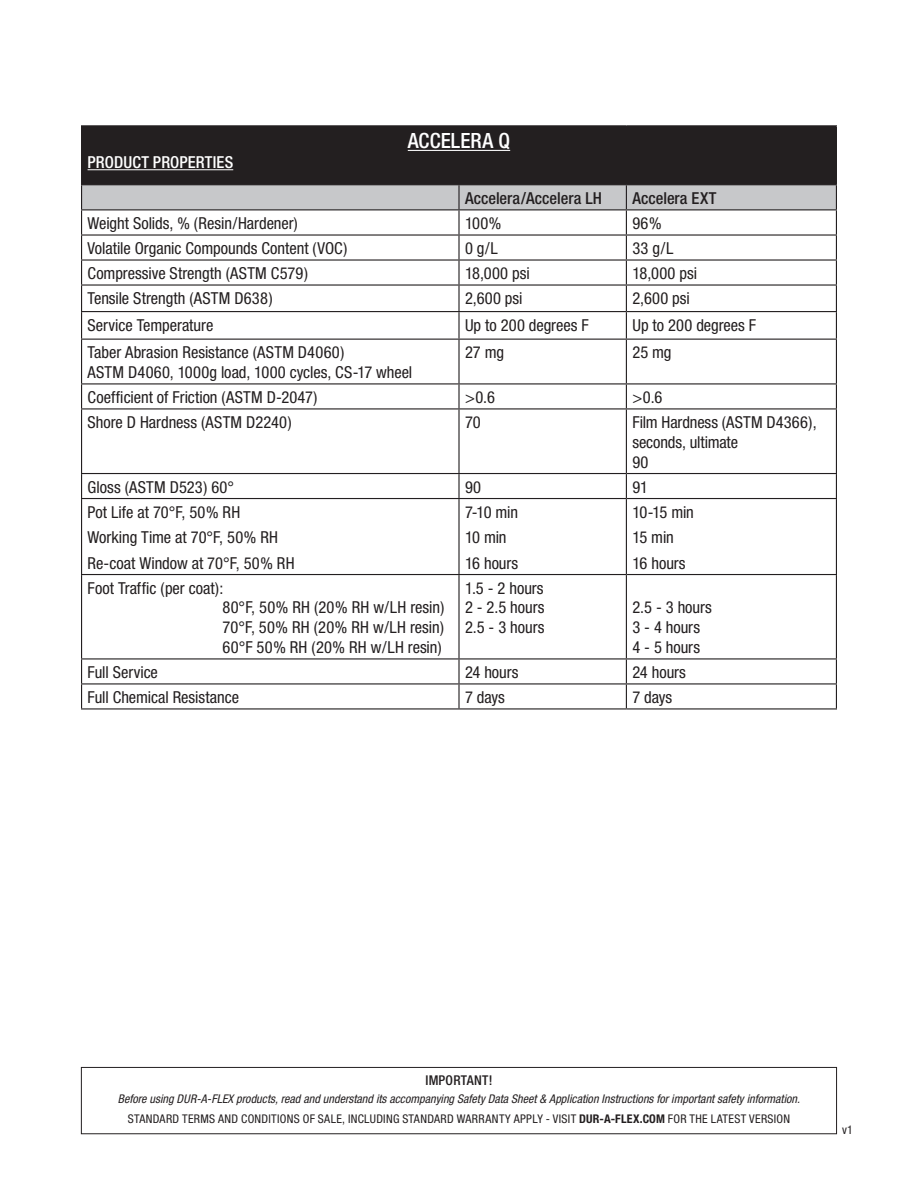
<style>
.page{position:relative;width:918px;height:1188px;background:#fff}
.page>*{position:absolute;margin:0;border:0;box-sizing:border-box;transform-origin:0 0}
.t1{font:500 condensed 21px "Helvetica Neue";letter-spacing:.005em;color:#fff}
.t2{font:condensed 16.5px/19.8px "Helvetica Neue";color:#231f20}
.t3{font:500 condensed 16.5px "Helvetica Neue";color:#231f20}
.t4{font:500 condensed 16.5px "Helvetica Neue";letter-spacing:.01em;color:#fff}
.t5{font:500 condensed 13.5px "Helvetica Neue";letter-spacing:.02em;color:#231f20}
.t6{font:italic condensed 12px "Helvetica Neue";letter-spacing:.005em;color:#231f20}
.t7{font:condensed 12px "Helvetica Neue";letter-spacing:.025em;color:#231f20}
.s1{font-weight:700}
</style>
<div class="page">
<div style="left:81px;top:1067px;width:756px;height:67px;border:1px solid #231f20"></div>
<div style="left:82px;top:126px;width:754px;height:59px;background:#231f20"></div>
<hr style="left:81px;top:125px;width:378px;height:1px;background:#231f20">
<hr style="left:81px;top:126px;width:1px;height:58px;background:#231f20">
<hr style="left:459px;top:125px;width:167px;height:1px;background:#231f20">
<hr style="left:626px;top:125px;width:211px;height:1px;background:#231f20">
<hr style="left:836px;top:126px;width:1px;height:58px;background:#231f20">
<hr style="left:81px;top:184px;width:378px;height:1px;background:#231f20">
<hr style="left:626px;top:184px;width:211px;height:1px;background:#231f20">
<svg style="left:81px;top:185px;width:756px;height:154px"></svg>
<hr style="left:81px;top:339px;width:378px;height:1px;background:#231f20">
<hr style="left:81px;top:340px;width:1px;height:43px;background:#231f20">
<hr style="left:459px;top:339px;width:167px;height:1px;background:#231f20">
<hr style="left:458px;top:340px;width:2px;height:43px;background:#231f20">
<hr style="left:626px;top:339px;width:211px;height:1px;background:#231f20">
<hr style="left:626px;top:340px;width:1px;height:43px;background:#231f20">
<hr style="left:836px;top:340px;width:1px;height:43px;background:#231f20">
<hr style="left:81px;top:383px;width:378px;height:1px;background:#231f20">
<svg style="left:81px;top:384px;width:1px;height:24px"></svg>
<hr style="left:459px;top:383px;width:167px;height:1px;background:#231f20">
<hr style="left:458px;top:384px;width:2px;height:24px;background:#231f20">
<hr style="left:626px;top:383px;width:211px;height:1px;background:#231f20">
<svg style="left:626px;top:384px;width:1px;height:24px"></svg>
<svg style="left:836px;top:384px;width:1px;height:24px"></svg>
<hr style="left:81px;top:408px;width:378px;height:1px;background:#231f20">
<hr style="left:81px;top:409px;width:1px;height:64px;background:#231f20">
<hr style="left:459px;top:408px;width:167px;height:1px;background:#231f20">
<hr style="left:458px;top:409px;width:2px;height:64px;background:#231f20">
<hr style="left:626px;top:408px;width:211px;height:1px;background:#231f20">
<hr style="left:626px;top:409px;width:1px;height:64px;background:#231f20">
<hr style="left:836px;top:409px;width:1px;height:64px;background:#231f20">
<hr style="left:81px;top:473px;width:378px;height:1px;background:#231f20">
<svg style="left:81px;top:474px;width:1px;height:24px"></svg>
<hr style="left:459px;top:473px;width:167px;height:1px;background:#231f20">
<hr style="left:458px;top:474px;width:2px;height:24px;background:#231f20">
<hr style="left:626px;top:473px;width:211px;height:1px;background:#231f20">
<svg style="left:626px;top:474px;width:1px;height:24px"></svg>
<svg style="left:836px;top:474px;width:1px;height:24px"></svg>
<hr style="left:81px;top:498px;width:378px;height:1px;background:#231f20">
<hr style="left:81px;top:499px;width:1px;height:75px;background:#231f20">
<hr style="left:459px;top:498px;width:167px;height:1px;background:#231f20">
<hr style="left:458px;top:499px;width:2px;height:75px;background:#231f20">
<hr style="left:626px;top:498px;width:211px;height:1px;background:#231f20">
<hr style="left:626px;top:499px;width:1px;height:75px;background:#231f20">
<hr style="left:836px;top:499px;width:1px;height:75px;background:#231f20">
<hr style="left:81px;top:574px;width:378px;height:1px;background:#231f20">
<hr style="left:81px;top:575px;width:1px;height:83px;background:#231f20">
<hr style="left:459px;top:574px;width:167px;height:1px;background:#231f20">
<hr style="left:458px;top:575px;width:2px;height:83px;background:#231f20">
<hr style="left:626px;top:574px;width:211px;height:1px;background:#231f20">
<hr style="left:626px;top:575px;width:1px;height:83px;background:#231f20">
<hr style="left:836px;top:575px;width:1px;height:83px;background:#231f20">
<hr style="left:81px;top:658px;width:378px;height:2px;background:#231f20">
<hr style="left:459px;top:658px;width:167px;height:2px;background:#231f20">
<hr style="left:458px;top:660px;width:2px;height:23px;background:#231f20">
<hr style="left:626px;top:658px;width:211px;height:2px;background:#231f20">
<hr style="left:81px;top:683px;width:378px;height:2px;background:#231f20">
<svg style="left:81px;top:660px;width:1px;height:48px"></svg>
<hr style="left:459px;top:683px;width:167px;height:2px;background:#231f20">
<hr style="left:458px;top:685px;width:2px;height:23px;background:#231f20">
<hr style="left:626px;top:683px;width:211px;height:2px;background:#231f20">
<svg style="left:626px;top:660px;width:1px;height:48px"></svg>
<svg style="left:836px;top:660px;width:1px;height:48px"></svg>
<hr style="left:81px;top:708px;width:378px;height:2px;background:#231f20">
<hr style="left:459px;top:708px;width:167px;height:2px;background:#231f20">
<hr style="left:626px;top:708px;width:211px;height:2px;background:#231f20">
<hr style="left:408px;top:150px;width:102px;height:1px;background:#fff">
<hr style="left:88px;top:169px;width:145px;height:1px;background:#fff">
<p class="t4" style="left:88px;top:152px;width:147px">PRODUCT PROPERTIES</p>
<p class="t1" style="left:408px;top:128px;width:104px">ACCELERA Q</p>
<p class="t3" style="left:465px;top:188px;width:139px">Accelera/Accelera LH</p>
<p class="t3" style="left:632px;top:188px;width:86px">Accelera EXT</p>
<p class="t2" style="left:88px;top:213px;width:212px">Weight Solids, % (Resin/Hardener)</p>
<p class="t2" style="left:465px;top:213px;width:38px">100%</p>
<p class="t2" style="left:632px;top:213px;width:31px">96%</p>
<p class="t2" style="left:88px;top:238px;width:262px">Volatile Organic Compounds Content (VOC)</p>
<p class="t2" style="left:465px;top:238px;width:34px">0 g/L</p>
<p class="t2" style="left:632px;top:238px;width:43px">33 g/L</p>
<p class="t2" style="left:88px;top:263px;width:222px">Compressive Strength (ASTM C579)</p>
<p class="t2" style="left:465px;top:263px;width:66px">18,000 psi</p>
<p class="t2" style="left:632px;top:263px;width:66px">18,000 psi</p>
<p class="t2" style="left:88px;top:288px;width:187px">Tensile Strength (ASTM D638)</p>
<p class="t2" style="left:465px;top:288px;width:59px">2,600 psi</p>
<p class="t2" style="left:632px;top:288px;width:59px">2,600 psi</p>
<p class="t2" style="left:88px;top:315px;width:127px">Service Temperature</p>
<p class="t2" style="left:465px;top:315px;width:125px">Up to 200 degrees F</p>
<p class="t2" style="left:632px;top:315px;width:125px">Up to 200 degrees F</p>
<p class="t2" style="left:88px;top:342px;width:258px">Taber Abrasion Resistance (ASTM D4060)</p>
<p class="t2" style="left:88px;top:362px;width:326px">ASTM D4060, 1000g load, 1000 cycles, CS-17 wheel</p>
<p class="t2" style="left:465px;top:342px;width:41px">27 mg</p>
<p class="t2" style="left:632px;top:342px;width:41px">25 mg</p>
<p class="t2" style="left:88px;top:387px;width:231px">Coefficient of Friction (ASTM D-2047)</p>
<p class="t2" style="left:465px;top:387px;width:32px">&gt;0.6</p>
<p class="t2" style="left:632px;top:387px;width:32px">&gt;0.6</p>
<p class="t2" style="left:88px;top:412px;width:206px">Shore D Hardness (ASTM D2240)</p>
<p class="t2" style="left:465px;top:412px;width:17px">70</p>
<p class="t2" style="left:632px;top:412px;width:186px">Film Hardness (ASTM D4366), seconds, ultimate</p>
<p class="t2" style="left:632px;top:452px;width:18px">90</p>
<p class="t2" style="left:88px;top:477px;width:148px">Gloss (ASTM D523) 60°</p>
<p class="t2" style="left:465px;top:477px;width:18px">90</p>
<p class="t2" style="left:632px;top:477px;width:17px">91</p>
<p class="t2" style="left:88px;top:502px;width:154px">Pot Life at 70°F, 50% RH</p>
<p class="t2" style="left:88px;top:527px;width:192px">Working Time at 70°F, 50% RH</p>
<p class="t2" style="left:88px;top:553px;width:208px">Re-coat Window at 70°F, 50% RH</p>
<p class="t2" style="left:465px;top:502px;width:55px">7-10 min</p>
<p class="t2" style="left:465px;top:527px;width:43px">10 min</p>
<p class="t2" style="left:465px;top:553px;width:55px">16 hours</p>
<p class="t2" style="left:632px;top:502px;width:63px">10-15 min</p>
<p class="t2" style="left:632px;top:527px;width:43px">15 min</p>
<p class="t2" style="left:632px;top:553px;width:55px">16 hours</p>
<p class="t2" style="left:88px;top:578px;width:138px">Foot Traffic (per coat):</p>
<p class="t2" style="left:223px;top:597px;width:223px">80°F, 50% RH (20% RH w/LH resin)</p>
<p class="t2" style="left:223px;top:617px;width:223px">70°F, 50% RH (20% RH w/LH resin)</p>
<p class="t2" style="left:223px;top:637px;width:221px">60°F 50% RH (20% RH w/LH resin)</p>
<p class="t2" style="left:465px;top:578px;width:80px">1.5 - 2 hours</p>
<p class="t2" style="left:465px;top:598px;width:81px">2 - 2.5 hours</p>
<p class="t2" style="left:465px;top:617px;width:81px">2.5 - 3 hours</p>
<p class="t2" style="left:632px;top:597px;width:81px">2.5 - 3 hours</p>
<p class="t2" style="left:632px;top:617px;width:69px">3 - 4 hours</p>
<p class="t2" style="left:632px;top:637px;width:69px">4 - 5 hours</p>
<p class="t2" style="left:88px;top:662px;width:72px">Full Service</p>
<p class="t2" style="left:465px;top:662px;width:55px">24 hours</p>
<p class="t2" style="left:632px;top:662px;width:55px">24 hours</p>
<p class="t2" style="left:88px;top:687px;width:153px">Full Chemical Resistance</p>
<p class="t2" style="left:465px;top:687px;width:41px">7 days</p>
<p class="t2" style="left:632px;top:687px;width:41px">7 days</p>
<p class="t5" style="left:425px;top:1073px;width:68px">IMPORTANT!</p>
<p class="t6" style="left:118px;top:1092px;width:684px">Before using DUR-A-FLEX products, read and understand its accompanying Safety Data Sheet &amp; Application Instructions for important safety information.</p>
<p class="t7" style="left:128px;top:1112px;width:664px">STANDARD TERMS AND CONDITIONS OF SALE, INCLUDING STANDARD WARRANTY APPLY - VISIT <span class="s1">DUR-A-FLEX.COM</span> FOR THE LATEST VERSION</p>
<p class="t7" style="left:842px;top:1123px;width:12px">v1</p>
</div>
